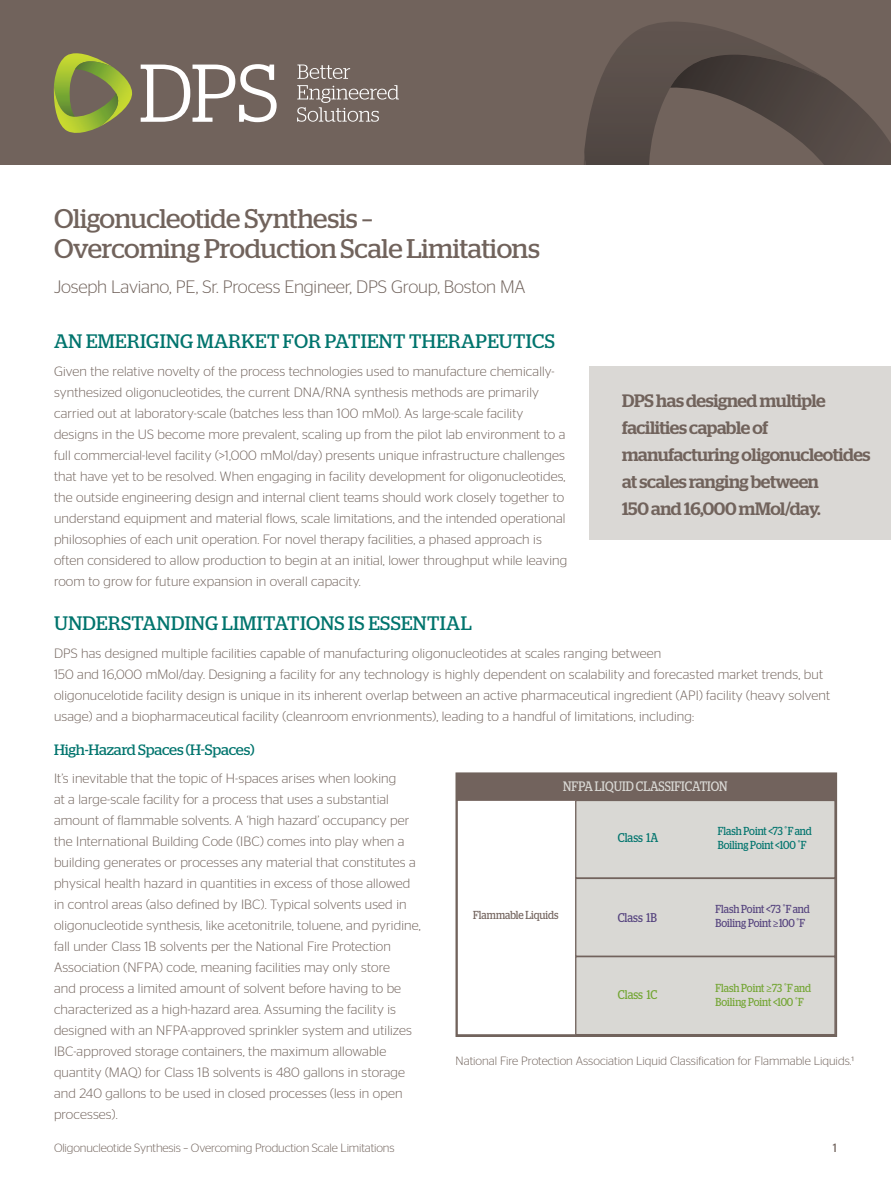
<style>
.page{position:relative;width:891px;height:1188px;background:#fff}
.page>*{position:absolute;margin:0;border:0;box-sizing:border-box;transform-origin:0 0}
.t1{font:27px/30px "Stag";letter-spacing:-.015em;color:#71635c}
.t2{font:19.5px "Stag";letter-spacing:.02em;color:#00746d}
.t3{font:500 18px/27px "Stag";letter-spacing:-.02em;color:#71635c}
.t4{font:300 18px "Stag Sans";letter-spacing:-.01em;color:#71635c}
.t5{font:15px "Stag";letter-spacing:-.01em;color:#00746d}
.t6{font:13.65px "Stag";color:#d9d8d4;scale:.86 1}
.t7{font:300 13.5px/21px "Stag Sans";letter-spacing:.01em;color:#71635c}
.t8{font:12.6px "Stag";color:#00746d;scale:.86 1}
.t9{font:12.6px "Stag";color:#55437e;scale:.86 1}
.t10{font:12.6px "Stag";color:#73a533;scale:.86 1}
.t11{font:300 12px "Stag Sans";letter-spacing:-.01em;color:#71635c}
.t12{font:12px "Stag Sans";color:#71635c}
.t13{font:11.55px/14px "Stag";color:#00746d;scale:.86 1}
.t14{font:11.55px/14px "Stag";color:#55437e;scale:.86 1}
.t15{font:11.55px/14px "Stag";color:#73a533;scale:.86 1}
.t16{font:11.55px "Stag";color:#72635d;scale:.86 1}
.s1{font-family:"Myriad Pro"}
</style>
<div class="page">
<div style="left:590px;top:367px;width:301px;height:173px;background:#dad8d5"></div>
<div style="left:0;top:0;width:891px;height:165px;background:#71635c"></div>
<svg style="left:53px;top:53px;width:79px;height:80px"></svg>
<svg style="left:141px;top:64px;width:136px;height:58px"></svg>
<svg style="left:297px;top:65px;width:53px;height:14px"></svg>
<svg style="left:297px;top:85px;width:102px;height:37px"></svg>
<svg style="left:584px;top:22px;width:307px;height:143px"></svg>
<div style="left:458px;top:775px;width:377px;height:25px;background:#72635d"></div>
<div style="left:457px;top:800px;width:119px;height:235px;border:1px solid #72635d"></div>
<div style="left:576px;top:800px;width:259px;height:78px;background:#d9d8d4"></div>
<div style="left:575px;top:800px;width:261px;height:79px;border:1px solid #72635d"></div>
<div style="left:576px;top:878px;width:259px;height:79px;background:#d9d8d4"></div>
<div style="left:575px;top:878px;width:261px;height:79px;border:1px solid #72635d"></div>
<div style="left:576px;top:957px;width:259px;height:78px;background:#d9d8d4"></div>
<div style="left:575px;top:956px;width:261px;height:79px;border:1px solid #72635d"></div>
<div style="left:456px;top:773px;width:381px;height:264px;border:1px solid #71635c"></div>
<p class="t1" style="left:54px;top:204px;width:487px">Oligonucleotide Synthesis –<br>Overcoming Production Scale Limitations</p>
<p class="t4" style="left:54px;top:277px;width:473px">Joseph Laviano, PE, Sr. Process Engineer, DPS Group, Boston MA</p>
<p class="t2" style="left:54px;top:330px;width:502px">AN EMERIGING MARKET FOR PATIENT THERAPEUTICS</p>
<p class="t7" style="left:54px;top:361px;width:515px">Given the relative novelty of the process technologies used to manufacture chemically&shy;synthesized oligonucleotides, the current DNA/RNA synthesis methods are primarily carried out at laboratory-scale (batches less than 100 mMol). As large-scale facility designs in the US become more prevalent, scaling up from the pilot lab environment to a full commercial-level facility (&gt;1,000 mMol/day) presents unique infrastructure challenges that have yet to be resolved. When engaging in facility development for oligonucleotides, the outside engineering design and internal client teams should work closely together to understand equipment and material flows, scale limitations, and the intended operational philosophies of each unit operation. For novel therapy facilities, a phased approach is often considered to allow production to begin at an initial, lower throughput while leaving room to grow for future expansion in overall capacity.</p>
<p class="t3" style="left:622px;top:387px;width:250px">DPS has designed multiple facilities capable of manufacturing oligonucleotides at scales ranging between<br>150 and 16,000 mMol/day.</p>
<p class="t2" style="left:54px;top:612px;width:419px">UNDERSTANDING LIMITATIONS IS ESSENTIAL</p>
<p class="t7" style="left:54px;top:642px;width:778px">DPS has designed multiple facilities capable of manufacturing oligonucleotides at scales ranging between<br>150 and 16,000 mMol/day. Designing a facility for any technology is highly dependent on scalability and forecasted market trends, but oligonucelotide facility design is unique in its inherent overlap between an active pharmaceutical ingredient (API) facility (heavy solvent usage) and a biopharmaceutical facility (cleanroom envrionments), leading to a handful of limitations, including:</p>
<p class="t5" style="left:54px;top:741px;width:202px">High-Hazard Spaces (H-Spaces)</p>
<p class="t7" style="left:54px;top:767px;width:368px">It’s inevitable that the topic of H-spaces arises when looking<br>at a large-scale facility for a process that uses a substantial amount of flammable solvents. A ‘high hazard’ occupancy per the International Building Code (IBC) comes into play when a building generates or processes any material that constitutes a physical health hazard in quantities in excess of those allowed in control areas (also defined by IBC). Typical solvents used in oligonucleotide synthesis, like acetonitrile, toluene, and pyridine, fall under Class 1B solvents per the National Fire Protection Association (NFPA) code, meaning facilities may only store<br>and process a limited amount of solvent before having to be characterized as a high-hazard area. Assuming the facility is designed with an NFPA-approved sprinkler system and utilizes IBC-approved storage containers, the maximum allowable quantity (MAQ) for Class 1B solvents is 480 gallons in storage and 240 gallons to be used in closed processes (less in open processes).</p>
<p class="t6" style="left:563px;top:779px;width:193px">NFPA LIQUID CLASSIFICATION</p>
<p class="t13" style="left:718px;top:824px;width:111px">Flash Point &lt;73 ˚Fand<br>Boiling Point &lt;100 ˚F</p>
<p class="t8" style="left:618px;top:830px;width:49px">Class 1A</p>
<p class="t14" style="left:716px;top:902px;width:111px">Flash Point &lt;73 ˚F and<br>Boiling Point <span class="s1">≥</span>100 ˚F</p>
<p class="t16" style="left:473px;top:908px;width:101px">Flammable Liquids</p>
<p class="t9" style="left:618px;top:910px;width:47px">Class 1B</p>
<p class="t15" style="left:716px;top:980px;width:113px">Flash Point <span class="s1">≥</span>73 ˚F and<br>Boiling Point &lt;100 ˚F</p>
<p class="t10" style="left:618px;top:988px;width:47px">Class 1C</p>
<p class="t11" style="left:456px;top:1054px;width:400px">National Fire Protection Association Liquid Classification for Flammable Liquids.¹</p>
<p class="t11" style="left:54px;top:1141px;width:342px">Oligonucleotide Synthesis – Overcoming Production Scale Limitations</p>
<p class="t12" style="left:833px;top:1141px;width:6px">1</p>
</div>
